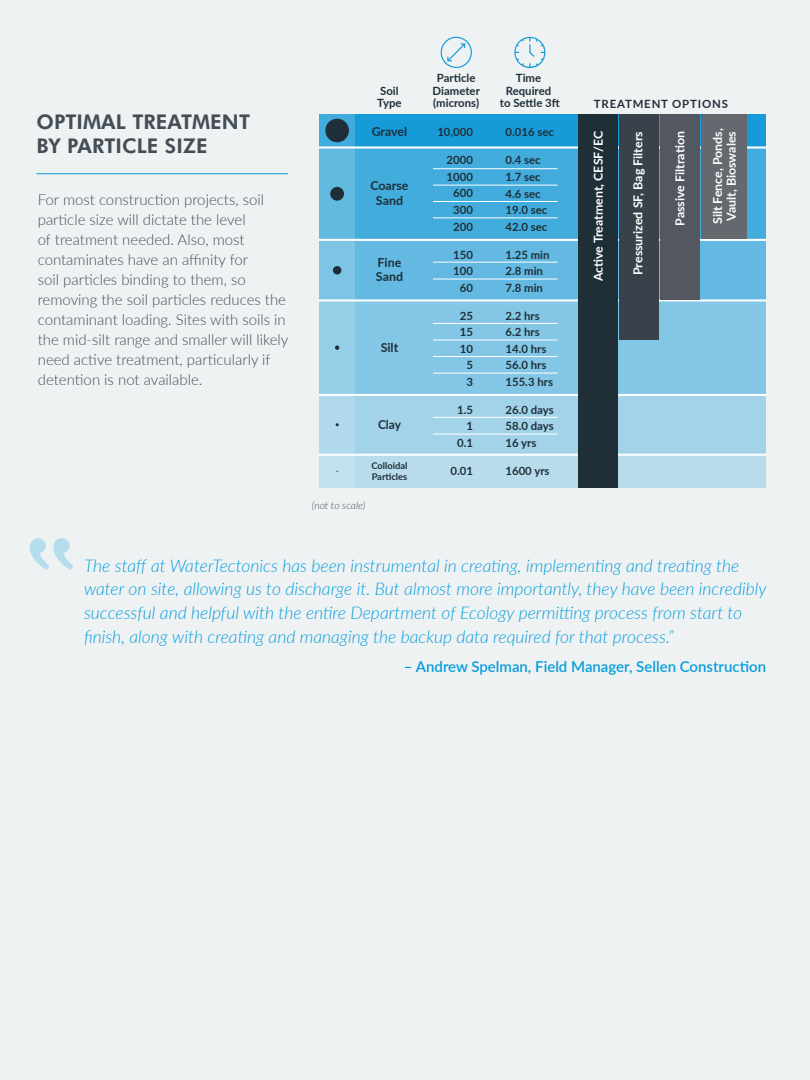
<style>
.page{position:relative;width:810px;height:1080px;background:#eff2f3}
.page>*{position:absolute;margin:0;border:0;box-sizing:border-box;transform-origin:0 0}
.Headings{font:800 20.25px/24.4px "Futura BT";letter-spacing:.005em;color:#444d56}
.t1{font:italic 300 17.5px/23.8px "Lato";color:#069ddc}
.BodyCopy{font:300 15px/20px "Lato";color:#444d56}
.QuoteAttribution{font:600 15px "Lato";color:#069ddc}
.t2{font:700 12.38px/13.5px "Lato";color:#fff}
.t3{font:700 12.38px/14.5px "Lato";color:#1f2f39;text-align:center}
.t4{font:700 12.38px "Lato";color:#1f2f39;scale:.96 1}
.t5{font:700 11.38px/16.5px "Lato";color:#1f2f39;text-align:center}
.t6{font:700 11.38px "Lato";letter-spacing:.075em;color:#1f2f39}
.t7{font:italic 300 10.38px "Lato";color:#465059}
.t8{font:700 9.25px/11.1px "Lato";color:#1f2f39}
</style>
<div class="page">
<div style="left:319px;top:114px;width:447px;height:33px;background:#179bd8"></div>
<div style="left:319px;top:300px;width:447px;height:95px;background:#83c6e5"></div>
<div style="left:319px;top:395px;width:447px;height:60px;background:#a3d3e9"></div>
<div style="left:319px;top:455px;width:447px;height:33px;background:#b9dcec"></div>
<div style="left:319px;top:148px;width:447px;height:92px;background:#42acdd"></div>
<div style="left:319px;top:240px;width:447px;height:61px;background:#63b9e1"></div>
<svg style="left:319px;top:114px;width:36px;height:358px"></svg>
<hr style="left:319px;top:146px;width:447px;height:3px;background:#fff">
<hr style="left:319px;top:239px;width:447px;height:2px;background:#fff">
<hr style="left:319px;top:299px;width:447px;height:2px;background:#fff">
<hr style="left:319px;top:394px;width:447px;height:2px;background:#fff">
<hr style="left:319px;top:454px;width:447px;height:2px;background:#fff">
<div style="left:578px;top:114px;width:40px;height:374px;background:#1f2f38"></div>
<div style="left:619px;top:114px;width:40px;height:226px;background:#39424b"></div>
<div style="left:661px;top:114px;width:39px;height:185px;background:#53575f"></div>
<div style="left:702px;top:114px;width:45px;height:125px;background:#65686f"></div>
<hr style="left:433px;top:168px;width:125px;height:1px;background:#fff">
<hr style="left:433px;top:185px;width:125px;height:1px;background:#fff">
<hr style="left:433px;top:201px;width:125px;height:1px;background:#fff">
<hr style="left:433px;top:218px;width:125px;height:1px;background:#fff">
<hr style="left:433px;top:262px;width:125px;height:1px;background:#fff">
<hr style="left:433px;top:279px;width:125px;height:1px;background:#fff">
<hr style="left:433px;top:323px;width:125px;height:1px;background:#fff">
<hr style="left:433px;top:340px;width:125px;height:1px;background:#fff">
<hr style="left:433px;top:356px;width:125px;height:1px;background:#fff">
<hr style="left:433px;top:373px;width:125px;height:1px;background:#fff">
<hr style="left:433px;top:417px;width:125px;height:1px;background:#fff">
<hr style="left:433px;top:434px;width:125px;height:1px;background:#fff">
<div style="left:325px;top:119px;width:24px;height:23px;background:#1f2f39;border-radius:50%"></div>
<div style="left:330px;top:187px;width:14px;height:14px;background:#1f2f39;border-radius:50%"></div>
<div style="left:333px;top:266px;width:8px;height:9px;background:#1f2f39;border-radius:50%"></div>
<svg style="left:335px;top:346px;width:4px;height:4px"></svg>
<svg style="left:441px;top:37px;width:31px;height:31px"></svg>
<svg style="left:514px;top:37px;width:32px;height:31px"></svg>
<hr style="left:37px;top:173px;width:251px;height:1px;background:#069ddc">
<p class="Headings" style="left:37px;top:109px;width:215px">OPTIMAL TREATMENT<br>BY PARTICLE SIZE</p>
<p class="BodyCopy" style="left:38px;top:189px;width:252px">For most construction projects, soil particle size will dictate the level<br>of treatment needed. Also, most contaminates have an affinity for<br>soil particles binding to them, so removing the soil particles reduces the contaminant loading. Sites with soils in the mid-silt range and smaller will likely need active treatment, particularly if detention is not available.</p>
<p class="t5" style="left:377px;top:84px;width:26px;line-height:12.4px;text-align:left">Soil<br>Type</p>
<p class="t3" style="left:372px;top:124px;width:37px">Gravel</p>
<p class="t3" style="left:370px;top:178px;width:40px">Coarse<br>Sand</p>
<p class="t3" style="left:376px;top:254px;width:29px;text-align:left">Fine<br>Sand</p>
<p class="t3" style="left:381px;top:340px;width:19px">Silt</p>
<p class="t4" style="left:378px;top:416px;width:25px">Clay</p>
<p class="t8" style="left:371px;top:460px;width:38px">Colloidal<br>Particles</p>
<p class="t7" style="left:312px;top:498px;width:55px">(not to scale)</p>
<p class="t5" style="left:433px;top:72px;width:49px;line-height:12.4px">Particle<br>Diameter (microns)</p>
<p class="t5" style="left:437px;top:124px;width:37px">10,000</p>
<p class="t5" style="left:447px;top:151px;width:28px">2000<br>1000<br>600<br>300<br>200</p>
<p class="t5" style="left:453px;top:246px;width:21px">150<br>100<br>60</p>
<p class="t5" style="left:460px;top:307px;width:15px">25<br>15<br>10<br>5<br>3</p>
<p class="t5" style="left:457px;top:401px;width:17px;text-align:right">1.5<br>1<br>0.1</p>
<p class="t5" style="left:451px;top:462px;width:24px">0.01</p>
<p class="t5" style="left:500px;top:72px;width:62px;line-height:12.4px">Time<br>Required<br>to Settle 3ft</p>
<p class="t5" style="left:506px;top:124px;width:50px">0.016 sec</p>
<p class="t5" style="left:506px;top:152px;width:43px;text-align:left">0.4 sec<br>1.7 sec<br>4.6 sec<br>19.0 sec<br>42.0 sec</p>
<p class="t5" style="left:506px;top:246px;width:46px;text-align:left">1.25 min<br>2.8 min<br>7.8 min</p>
<p class="t5" style="left:506px;top:307px;width:49px;text-align:left">2.2 hrs<br>6.2 hrs<br>14.0 hrs<br>56.0 hrs<br>155.3 hrs</p>
<p class="t5" style="left:506px;top:401px;width:50px;text-align:justify">26.0 days 58.0 days 16 yrs</p>
<p class="t5" style="left:506px;top:462px;width:46px">1600 yrs</p>
<p class="t6" style="left:594px;top:95px;width:136px">TREATMENT OPTIONS</p>
<p class="t2" style="left:631px;top:275px;width:145px;rotate:-90deg">Pressurized SF, Bag Filters</p>
<p class="t2" style="left:710px;top:224px;width:98px;rotate:-90deg">Silt Fence, Ponds,<br>Vault, Bioswales</p>
<p class="t2" style="left:591px;top:281px;width:152px;rotate:-90deg">Active Treatment, CESF/EC</p>
<p class="t2" style="left:673px;top:226px;width:96px;rotate:-90deg">Passive Filtration</p>
<p class="t1" style="left:84px;top:553px;width:684px">The staff at WaterTectonics has been instrumental in creating, implementing and treat-ing the water on site, allowing us to discharge it. But almost more importantly, they have been incredibly successful and helpful with the entire Department of Ecology permitting process from start to finish, along with creating and managing the backup data required for that process.”</p>
<p class="QuoteAttribution" style="left:404px;top:656px;width:364px">– Andrew Spelman, Field Manager, Sellen Construction</p>
</div>
